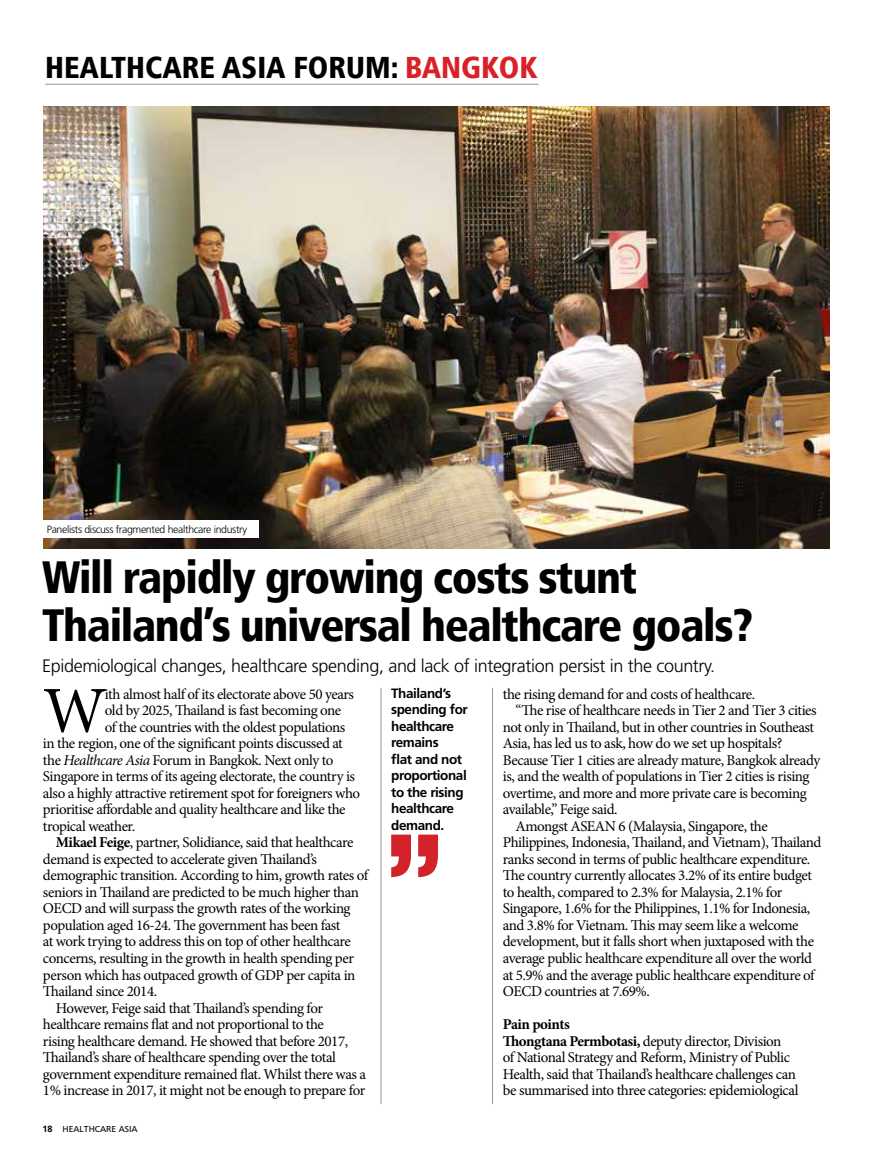
<style>
.page{position:relative;width:893px;height:1170px;background:#fff}
.page>*{position:absolute;margin:0;border:0;box-sizing:border-box;transform-origin:0 0}
.t1{font:65.7px "Minion Pro";color:#000}
.t2{font:900 condensed 45px/48px "Frutiger";letter-spacing:-.03em;color:#000}
.t3{font:900 condensed 30px "Frutiger";color:#000}
.t4{font:300 18px "Frutiger";letter-spacing:-.02em;color:#000}
.t5{font:15px/16.5px "Minion Pro";letter-spacing:-.035em;color:#000}
.t6{font:700 13.5px/16.5px "Frutiger";letter-spacing:-.03em;color:#000}
.t7{font:300 10.5px "Frutiger";letter-spacing:-.03em;color:#000}
.t8{font:9px "Frutiger";color:#000}
.s1{color:#da2128}
.s2{font-weight:700}
.s3{font-style:italic}
</style>
<div class="page">
<img style="left:43px;top:106px;width:786px;height:442px">
<hr style="left:492px;top:688px;width:1px;height:416px;background:#939598">
<hr style="left:381px;top:688px;width:1px;height:416px;background:#939598">
<svg style="left:391px;top:834px;width:47px;height:43px"></svg>
<div style="left:43px;top:520px;width:216px;height:17px;background:#fff"></div>
<hr style="left:45px;top:84px;width:494px;height:1px;background:#939598">
<h3 class="t3" style="left:45px;top:50px;width:494px">healtH care asia forum: <span class="s1">Bangkok</span></h3>
<p class="t7" style="left:47px;top:523px;width:202px">Panelists discuss fragmented healthcare industry</p>
<h2 class="t2" style="left:42px;top:553px;width:712px">Will rapidly growing costs stunt<br>Thailand’s universal healthcare goals?</h2>
<p class="t4" style="left:42px;top:655px;width:675px">Epidemiological changes, healthcare spending, and lack of integration persist in the country.</p>
<p class="t6" style="left:391px;top:684px;width:78px">Thailand’s spending for healthcare remains<br>flat and not proportional to the rising healthcare demand.</p>
<p class="t5" style="left:503px;top:685px;width:254px">the rising demand for and costs of healthcare.</p>
<h1 class="t1" style="left:43px;top:666px;width:65px">W</h1>
<p class="t5" style="left:105px;top:685px;width:251px">ith almost half of its electorate above 50 years</p>
<p class="t5" style="left:516px;top:702px;width:303px">“The rise of healthcare needs in Tier 2 and Tier 3 cities</p>
<p class="t5" style="left:503px;top:718px;width:313px">not only in Thailand, but in other countries in Southeast</p>
<p class="t5" style="left:503px;top:735px;width:281px">Asia, has led us to ask, how do we set up hospitals?</p>
<p class="t5" style="left:503px;top:751px;width:319px">Because Tier 1 cities are already mature, Bangkok already</p>
<p class="t5" style="left:503px;top:768px;width:308px">is, and the wealth of populations in Tier 2 cities is rising</p>
<p class="t5" style="left:503px;top:784px;width:305px">overtime, and more and more private care is becoming</p>
<p class="t5" style="left:503px;top:801px;width:116px">available,” Feige said.</p>
<p class="t5" style="left:516px;top:817px;width:254px">Amongst ASEAN 6 (Malaysia, Singapore, the</p>
<p class="t5" style="left:503px;top:834px;width:320px">Philippines, Indonesia, Thailand, and Vietnam), Thailand</p>
<p class="t5" style="left:503px;top:850px;width:309px">ranks second in terms of public healthcare expenditure.</p>
<p class="t5" style="left:503px;top:867px;width:311px">The country currently allocates 3.2% of its entire budget</p>
<p class="t5" style="left:503px;top:883px;width:281px">to health, compared to 2.3% for Malaysia, 2.1% for</p>
<p class="t5" style="left:503px;top:900px;width:309px">Singapore, 1.6% for the Philippines, 1.1% for Indonesia,</p>
<p class="t5" style="left:503px;top:916px;width:297px">and 3.8% for Vietnam. This may seem like a welcome</p>
<p class="t5" style="left:503px;top:933px;width:313px">development, but it falls short when juxtaposed with the</p>
<p class="t5" style="left:503px;top:949px;width:311px">average public healthcare expenditure all over the world</p>
<p class="t5" style="left:503px;top:966px;width:313px">at 5.9% and the average public healthcare expenditure of</p>
<p class="t5" style="left:503px;top:982px;width:149px">OECD countries at 7.69%.</p>
<p class="t5" style="left:503px;top:1015px;width:297px"><span class="s2">Pain points<br>Thongtana Permbotasi,</span> deputy director, Division<br>of National Strategy and Reform, Ministry of Public Health, said that Thailand’s healthcare challenges can be summarised into three categories: epidemiological</p>
<p class="t5" style="left:105px;top:702px;width:238px">old by 2025, Thailand is fast becoming one</p>
<p class="t5" style="left:105px;top:718px;width:242px">of the countries with the oldest populations</p>
<p class="t5" style="left:43px;top:735px;width:301px">in the region, one of the significant points discussed at</p>
<p class="t5" style="left:43px;top:751px;width:292px">the <span class="s3">Healthcare Asia</span> Forum in Bangkok. Next only to</p>
<p class="t5" style="left:43px;top:768px;width:314px">Singapore in terms of its ageing electorate, the country is</p>
<p class="t5" style="left:43px;top:784px;width:319px">also a highly attractive retirement spot for foreigners who</p>
<p class="t5" style="left:43px;top:801px;width:304px">prioritise affordable and quality healthcare and like the</p>
<p class="t5" style="left:43px;top:817px;width:94px">tropical weather.</p>
<p class="t5" style="left:56px;top:834px;width:299px"><span class="s2">Mikael Feige</span>, partner, Solidiance, said that healthcare</p>
<p class="t5" style="left:43px;top:850px;width:276px">demand is expected to accelerate given Thailand’s</p>
<p class="t5" style="left:43px;top:867px;width:327px">demographic transition. According to him, growth rates of</p>
<p class="t5" style="left:43px;top:883px;width:317px">seniors in Thailand are predicted to be much higher than</p>
<p class="t5" style="left:43px;top:900px;width:309px">OECD and will surpass the growth rates of the working</p>
<p class="t5" style="left:43px;top:916px;width:299px">population aged 16-24. The government has been fast</p>
<p class="t5" style="left:43px;top:933px;width:309px">at work trying to address this on top of other healthcare</p>
<p class="t5" style="left:43px;top:949px;width:312px">concerns, resulting in the growth in health spending per</p>
<p class="t5" style="left:43px;top:966px;width:314px">person which has outpaced growth of GDP per capita in</p>
<p class="t5" style="left:43px;top:982px;width:116px">Thailand since 2014.</p>
<p class="t5" style="left:56px;top:999px;width:269px">However, Feige said that Thailand’s spending for</p>
<p class="t5" style="left:43px;top:1015px;width:282px">healthcare remains flat and not proportional to the</p>
<p class="t5" style="left:43px;top:1032px;width:307px">rising healthcare demand. He showed that before 2017,</p>
<p class="t5" style="left:43px;top:1048px;width:295px">Thailand’s share of healthcare spending over the total</p>
<p class="t5" style="left:43px;top:1065px;width:325px">government expenditure remained flat. Whilst there was a</p>
<p class="t5" style="left:43px;top:1081px;width:324px">1% increase in 2017, it might not be enough to prepare for</p>
<p class="t8" style="left:43px;top:1123px;width:97px"><span class="s2">18</span> HEALTHCARE ASIA</p>
</div>
